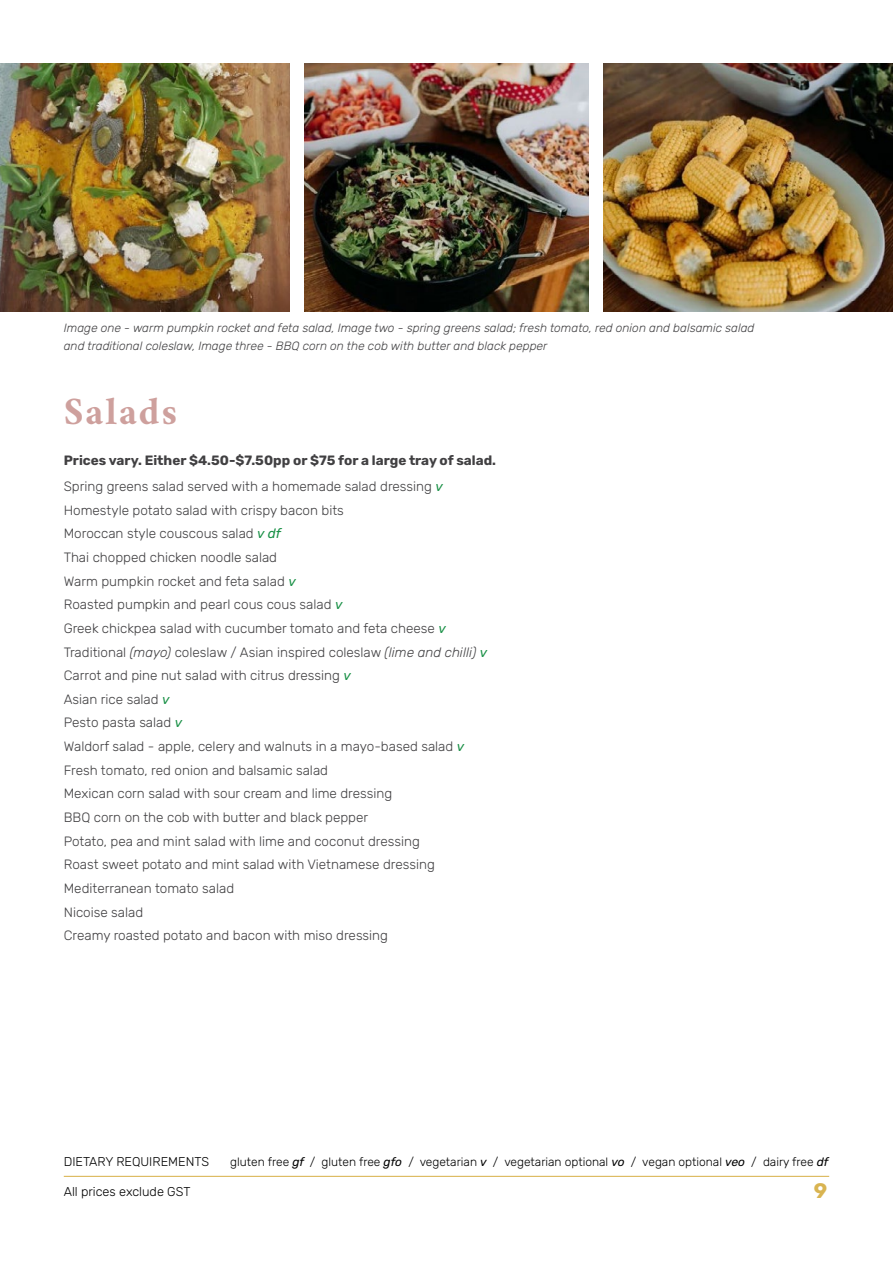
<style>
.page{position:relative;width:893px;height:1263px;background:#fff}
.page>*{position:absolute;margin:0;border:0;box-sizing:border-box;transform-origin:0 0}
.t1{font:700 39px "Amiri";letter-spacing:.05em;color:#cea09d}
.t2{font:700 21px "Rubik";color:#d9b451}
.t3{font:300 13.5px/23.7px "Rubik";color:#414042}
.t4{font:700 13.5px/25.8px "Rubik";color:#414042}
.t5{font:300 12.75px "Rubik";color:#000}
.t6{font:italic 300 12px/17.2px "Rubik";color:#414042}
.t7{font:300 12px "Rubik";color:#000}
.s1{font-weight:300}
.s2{font-weight:400;font-style:italic;color:#199046}
.s3{font-style:italic}
.s4{font-weight:400;font-style:italic}
</style>
<div class="page">
<hr style="left:64px;top:1176px;width:765px;height:1px;background:#d9b451">
<img style="left:604px;top:64px;width:289px;height:248px">
<img style="left:0;top:64px;width:289px;height:248px">
<img style="left:304px;top:64px;width:285px;height:248px">
<p class="t6" style="left:64px;top:320px;width:692px">Image one - warm pumpkin rocket and feta salad, Image two - spring greens salad; fresh tomato, red onion and balsamic salad and traditional coleslaw, Image three - BBQ corn on the cob with butter and black pepper</p>
<h1 class="t1" style="left:64px;top:387px;width:115px">Salads</h1>
<p class="t4" style="left:64px;top:448px;width:434px">Prices vary. Either $4.50-$7.50pp or $75 for a large tray of salad.<br><span class="s1">Spring greens salad served with a homemade salad dressing</span> <span class="s2">v</span></p>
<p class="t3" style="left:64px;top:499px;width:425px">Homestyle potato salad with crispy bacon bits<br>Moroccan style couscous salad <span class="s2">v df<br></span>Thai chopped chicken noodle salad<br>Warm pumpkin rocket and feta salad <span class="s2">v<br></span>Roasted pumpkin and pearl cous cous salad <span class="s2">v<br></span>Greek chickpea salad with cucumber tomato and feta cheese <span class="s2">v </span>Traditional <span class="s3">(mayo)</span> coleslaw / Asian inspired coleslaw <span class="s3">(lime and chilli)</span> <span class="s2">v </span>Carrot and pine nut salad with citrus dressing <span class="s2">v<br></span>Asian rice salad <span class="s2">v<br></span>Pesto pasta salad <span class="s2">v<br></span>Waldorf salad - apple, celery and walnuts in a mayo-based salad <span class="s2">v </span>Fresh tomato, red onion and balsamic salad<br>Mexican corn salad with sour cream and lime dressing<br>BBQ corn on the cob with butter and black pepper<br>Potato, pea and mint salad with lime and coconut dressing<br>Roast sweet potato and mint salad with Vietnamese dressing Mediterranean tomato salad<br>Nicoise salad<br>Creamy roasted potato and bacon with miso dressing</p>
<p class="t5" style="left:64px;top:1154px;width:147px">DIETARY REQUIREMENTS</p>
<p class="t7" style="left:230px;top:1155px;width:600px">gluten free <span class="s4">gf</span> / gluten free <span class="s4">gfo</span> / vegetarian <span class="s4">v</span> / vegetarian optional <span class="s4">vo</span> / vegan optional <span class="s4">veo</span> / dairy free <span class="s4">df</span></p>
<p class="t5" style="left:64px;top:1184px;width:128px">All prices exclude GST</p>
<h2 class="t2" style="left:814px;top:1178px;width:15px">9</h2>
</div>
